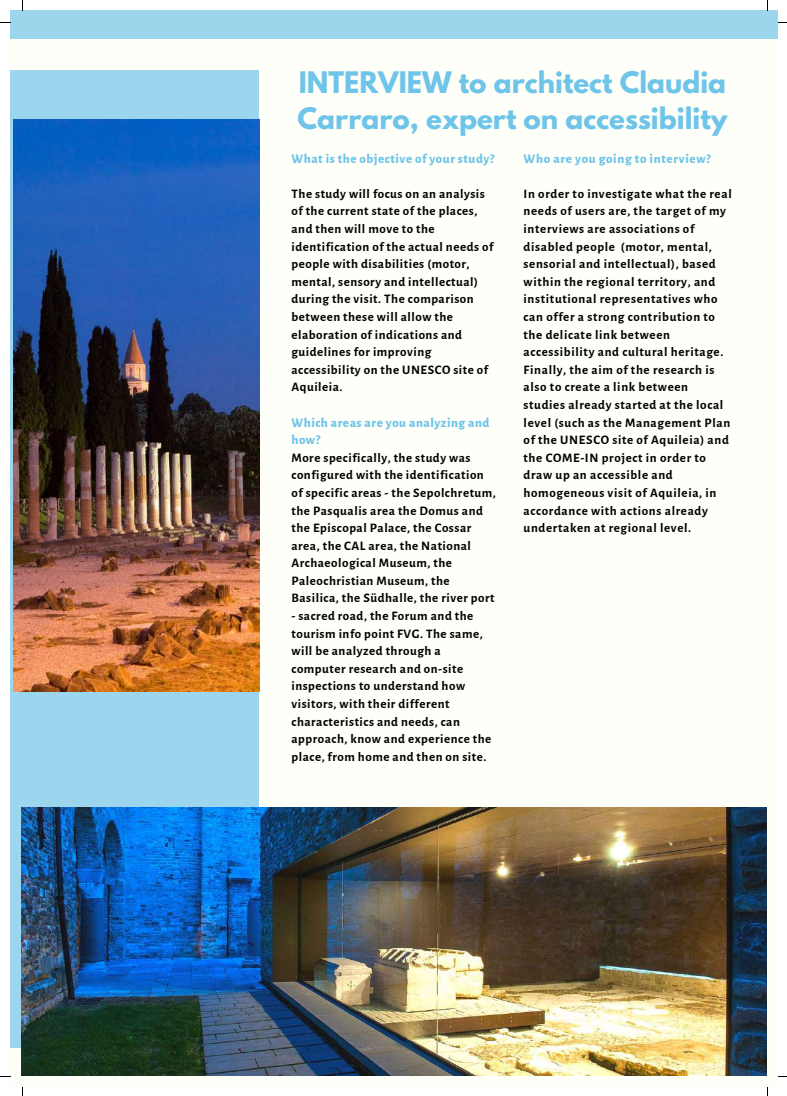
<style>
.page{position:relative;width:787px;height:1096px;background:#fff}
.page>*{position:absolute;margin:0;border:0;box-sizing:border-box;transform-origin:0 0}
.t1{font:700 26.25px/36.6px "League Spartan";color:#6fc4e9}
.t2{font:700 13px/17.6px "Alegreya Sans";letter-spacing:.04em;color:#000}
.t3{font:800 13px/17.6px "Alegreya Sans";letter-spacing:.04em;color:#6fc4e9}
</style>
<div class="page">
<div style="left:10px;top:10px;width:768px;height:1076px;background:#fffff9"></div>
<div style="left:10px;top:70px;width:248px;height:977px;background:#9cd6ee"></div>
<img style="left:13px;top:119px;width:246px;height:573px">
<div style="left:10px;top:10px;width:768px;height:28px;background:#9bd6ed"></div>
<img style="left:22px;top:807px;width:745px;height:268px">
<h1 class="t1" style="left:297px;top:67px;width:431px">INTERVIEW to architect Claudia<br>Carraro, expert on accessibility</h1>
<p class="t3" style="left:291px;top:150px;width:204px">What is the objective of your study?</p>
<p class="t2" style="left:291px;top:185px;width:203px">The study will focus on an analysis of the current state of the places, and then will move to the identification of the actual needs of people with disabilities (motor, mental, sensory and intellectual) during the visit. The comparison between these will allow the elaboration of indications and guidelines for improving accessibility on the UNESCO site of<br>Aquileia.</p>
<p class="t3" style="left:291px;top:414px;width:199px">Which areas are you analyzing and how?</p>
<p class="t2" style="left:291px;top:449px;width:206px">More specifically, the study was configured with the identification of specific areas - the Sepolchretum, the Pasqualis area the Domus and the Episcopal Palace, the Cossar area, the CAL area, the National Archaeological Museum, the Paleochristian Museum, the Basilica, the Südhalle, the river port</p>
<p class="t2" style="left:291px;top:607px;width:201px">- sacred road, the Forum and the tourism info point FVG. The same, will be analyzed through a computer research and on-site inspections to understand how visitors, with their different characteristics and needs, can approach, know and experience the place, from home and then on site.</p>
<p class="t3" style="left:524px;top:150px;width:189px">Who are you going to interview?</p>
<p class="t2" style="left:524px;top:185px;width:210px">In order to investigate what the real needs of users are, the target of my interviews are associations of disabled people (motor, mental, sensorial and intellectual), based within the regional territory, and institutional representatives who can offer a strong contribution to the delicate link between accessibility and cultural heritage.<br>Finally, the aim of the research is also to create a link between studies already started at the local level (such as the Management Plan of the UNESCO site of Aquileia) and the COME-IN project in order to draw up an accessible and homogeneous visit of Aquileia, in accordance with actions already undertaken at regional level.</p>
</div>
